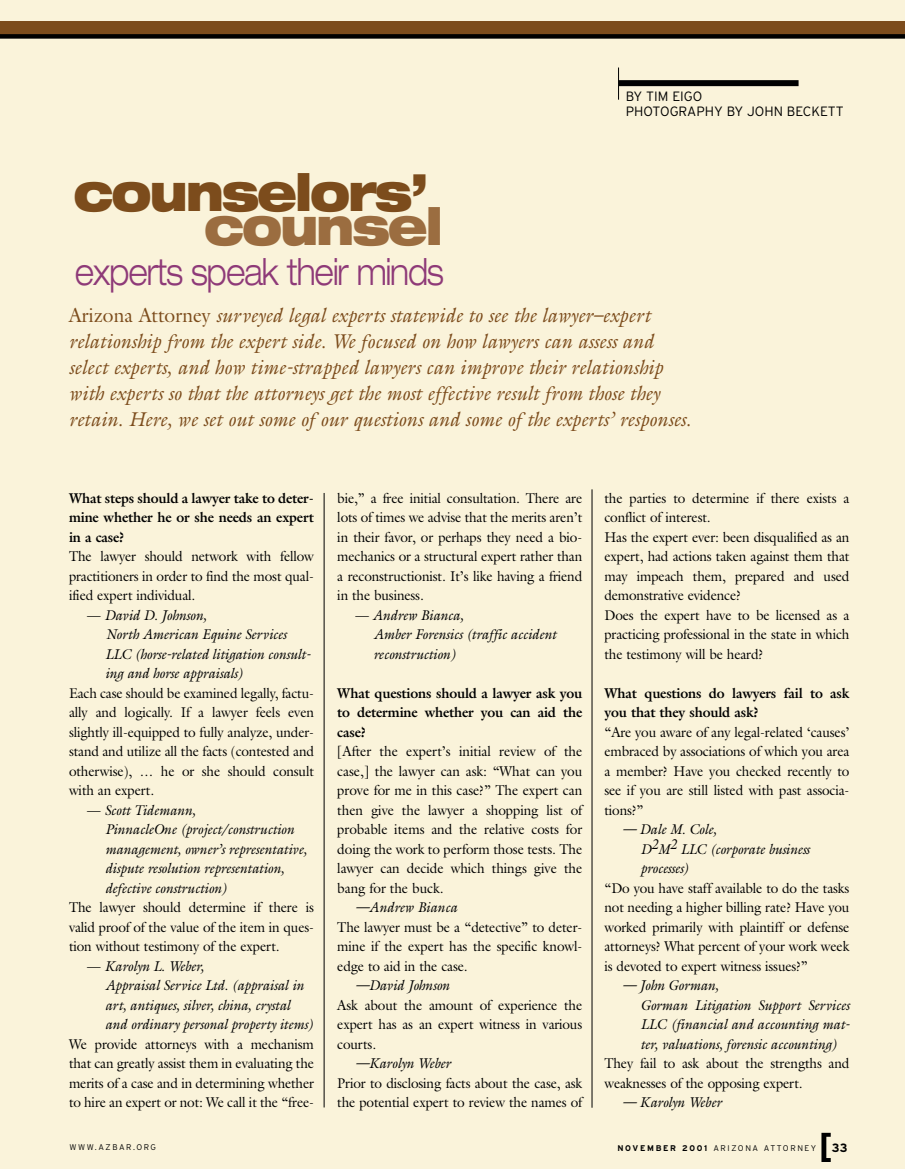
<style>
.page{position:relative;width:905px;height:1169px;background:#fff}
.page>*{position:absolute;margin:0;border:0;box-sizing:border-box;transform-origin:0 0}
.t1{font:900 expanded 51.3px "Helvetica Neue";letter-spacing:-.05em;color:#7c4c1c;scale:.9 1}
.t2{font:900 expanded 51.3px "Helvetica Neue";letter-spacing:-.05em;color:#9b6d40;scale:.9 1}
.t3{font:300 expanded 37.35px "Helvetica Neue";letter-spacing:-.035em;color:#8e3a78;scale:.8 1}
.t4{font:italic 20.1px/25.8px "Galliard";color:#7c4c1c;scale:.95 1}
.t5{font:14.25px/19.5px "Galliard";letter-spacing:-.01em;color:#000;text-align:justify;scale:.95 1}
.t6{font:italic 14.25px/19.5px "Galliard";letter-spacing:-.01em;color:#000;scale:.95 1}
.t7{font:700 14.25px/19.5px "Galliard";letter-spacing:-.01em;color:#000;text-align:justify;scale:.95 1}
.t8{font:300 13.5px/15px "Interstate";color:#000}
.t9{font:700 12px "Interstate";color:#000}
.t10{font:300 8.25px "Interstate";letter-spacing:.19em;color:#000}
.s1{font-style:normal}
.s2{font-weight:700}
</style>
<div class="page">
<div style="left:0;top:0;width:904px;height:1168px;background:#faf3da"></div>
<svg style="left:821px;top:1132px;width:9px;height:29px"></svg>
<div style="left:619px;top:80px;width:179px;height:6px;background:#000"></div>
<hr style="left:618px;top:67px;width:1px;height:33px;background:#000">
<hr style="left:324px;top:493px;width:1px;height:614px;background:#000">
<hr style="left:591px;top:489px;width:1px;height:618px;background:#000">
<div style="left:0;top:21px;width:904px;height:14px;background:#7c4c1c"></div>
<div style="left:0;top:34px;width:904px;height:5px;background:#000"></div>
<h1 class="t1" style="left:74px;top:173px;width:396px">counselors’</h1>
<h1 class="t2" style="left:204px;top:207px;width:267px">counsel</h1>
<h2 class="t3" style="left:75px;top:258px;width:463px">experts speak their minds</h2>
<p class="t8" style="left:625px;top:89px;width:219px">BY TIM EIGO<br>PHOTOGRAPHY BY JOHN BECKETT</p>
<p class="t4" style="left:69px;top:305px;width:656px"><span class="s1">Arizona Attorney</span> surveyed legal experts statewide to see the lawyer–expert relationship from the expert side. We focused on how lawyers can assess and select experts, and how time-strapped lawyers can improve their relationship with experts so that the attorneys get the most effective result from those they retain. Here, we set out some of our questions and some of the experts’ responses.</p>
<p class="t7" style="left:69px;top:489px;width:259px">What steps should a lawyer take to deter&shy;mine whether he or she needs an expert in a case?</p>
<p class="t5" style="left:69px;top:548px;width:259px">The lawyer should network with fellow practitioners in order to find the most qual&shy;ified expert individual.</p>
<p class="t6" style="left:105px;top:606px;width:218px;text-indent:-18px"><span class="s1">—</span> David D. Johnson,<br>North American Equine Services<br>LLC (horse-related litigation consult&shy;ing and horse appraisals)</p>
<p class="t5" style="left:69px;top:684px;width:259px">Each case should be examined legally, factu&shy;ally and logically. If a lawyer feels even slightly ill-equipped to fully analyze, under&shy;stand and utilize all the facts (contested and otherwise), … he or she should consult with an expert.</p>
<p class="t6" style="left:105px;top:801px;width:214px;text-indent:-18px"><span class="s1">—</span> Scott Tidemann,<br>PinnacleOne (project/construction management, owner’s representative, dispute resolution representation, defective construction)</p>
<p class="t5" style="left:69px;top:899px;width:259px">The lawyer should determine if there is valid proof of the value of the item in ques&shy;tion without testimony of the expert.</p>
<p class="t6" style="left:105px;top:957px;width:221px;text-indent:-18px"><span class="s1">—</span> Karolyn L. Weber,<br>Appraisal Service Ltd. (appraisal in art, antiques, silver, china, crystal and ordinary personal property items)</p>
<p class="t5" style="left:69px;top:1035px;width:259px">We provide attorneys with a mechanism that can greatly assist them in evaluating the merits of a case and in determining whether to hire an expert or not: We call it the “free-</p>
<p class="t5" style="left:337px;top:489px;width:259px">bie,” a free initial consultation. There are lots of times we advise that the merits aren’t in their favor, or perhaps they need a bio&shy;mechanics or a structural expert rather than a reconstructionist. It’s like having a friend in the business.</p>
<p class="t6" style="left:373px;top:606px;width:194px;text-indent:-18px"><span class="s1">—</span> Andrew Bianca,<br>Amber Forensics (traffic accident reconstruction)</p>
<p class="t7" style="left:337px;top:684px;width:259px">What questions should a lawyer ask you to determine whether you can aid the case?</p>
<p class="t5" style="left:337px;top:743px;width:259px">[After the expert’s initial review of the case,] the lawyer can ask: “What can you prove for me in this case?” The expert can then give the lawyer a shopping list of probable items and the relative costs for doing the work to perform those tests. The lawyer can decide which things give the bang for the buck.</p>
<p class="t6" style="left:355px;top:899px;width:109px">—Andrew Bianca</p>
<p class="t5" style="left:337px;top:918px;width:259px">The lawyer must be a “detective” to deter&shy;mine if the expert has the specific knowl&shy;edge to aid in the case.</p>
<p class="t6" style="left:355px;top:977px;width:101px">—David Johnson</p>
<p class="t5" style="left:337px;top:996px;width:259px">Ask about the amount of experience the expert has as an expert witness in various courts.</p>
<p class="t6" style="left:355px;top:1055px;width:102px">—Karolyn Weber</p>
<p class="t5" style="left:337px;top:1074px;width:259px">Prior to disclosing facts about the case, ask the potential expert to review the names of</p>
<p class="t5" style="left:604px;top:489px;width:259px;text-align:left">the parties to determine if there exists a conflict of interest.<br>Has the expert ever: been disqualified as an expert, had actions taken against them that may impeach them, prepared and used demonstrative evidence?<br>Does the expert have to be licensed as a practicing professional in the state in which the testimony will be heard?</p>
<p class="t7" style="left:604px;top:684px;width:259px">What questions do lawyers fail to ask you that they should ask?</p>
<p class="t5" style="left:604px;top:723px;width:259px">“Are you aware of any legal-related ‘causes’ embraced by associations of which you area a member? Have you checked recently to see if you are still listed with past associa&shy;tions?”</p>
<p class="t6" style="left:640px;top:821px;width:180px;text-indent:-18px">— Dale M. Cole,<br>D2M2 LLC (corporate business processes)</p>
<p class="t5" style="left:604px;top:879px;width:259px">“Do you have staff available to do the tasks not needing a higher billing rate? Have you worked primarily with plaintiff or defense attorneys? What percent of your work week is devoted to expert witness issues?”</p>
<p class="t6" style="left:640px;top:977px;width:222px;text-indent:-18px">— John Gorman,<br>Gorman Litigation Support Services<br>LLC (financial and accounting mat&shy;ter, valuations, forensic accounting)</p>
<p class="t5" style="left:604px;top:1055px;width:259px">They fail to ask about the strengths and weaknesses of the opposing expert.</p>
<p class="t6" style="left:622px;top:1094px;width:106px">— Karolyn Weber</p>
<p class="t10" style="left:69px;top:1143px;width:88px">WWW.AZBAR.ORG</p>
<p class="t10" style="left:617px;top:1144px;width:200px"><span class="s2">NOVEMBER 2001</span> ARIZONA ATTORNEY</p>
<p class="t9" style="left:832px;top:1142px;width:17px">33</p>
</div>
